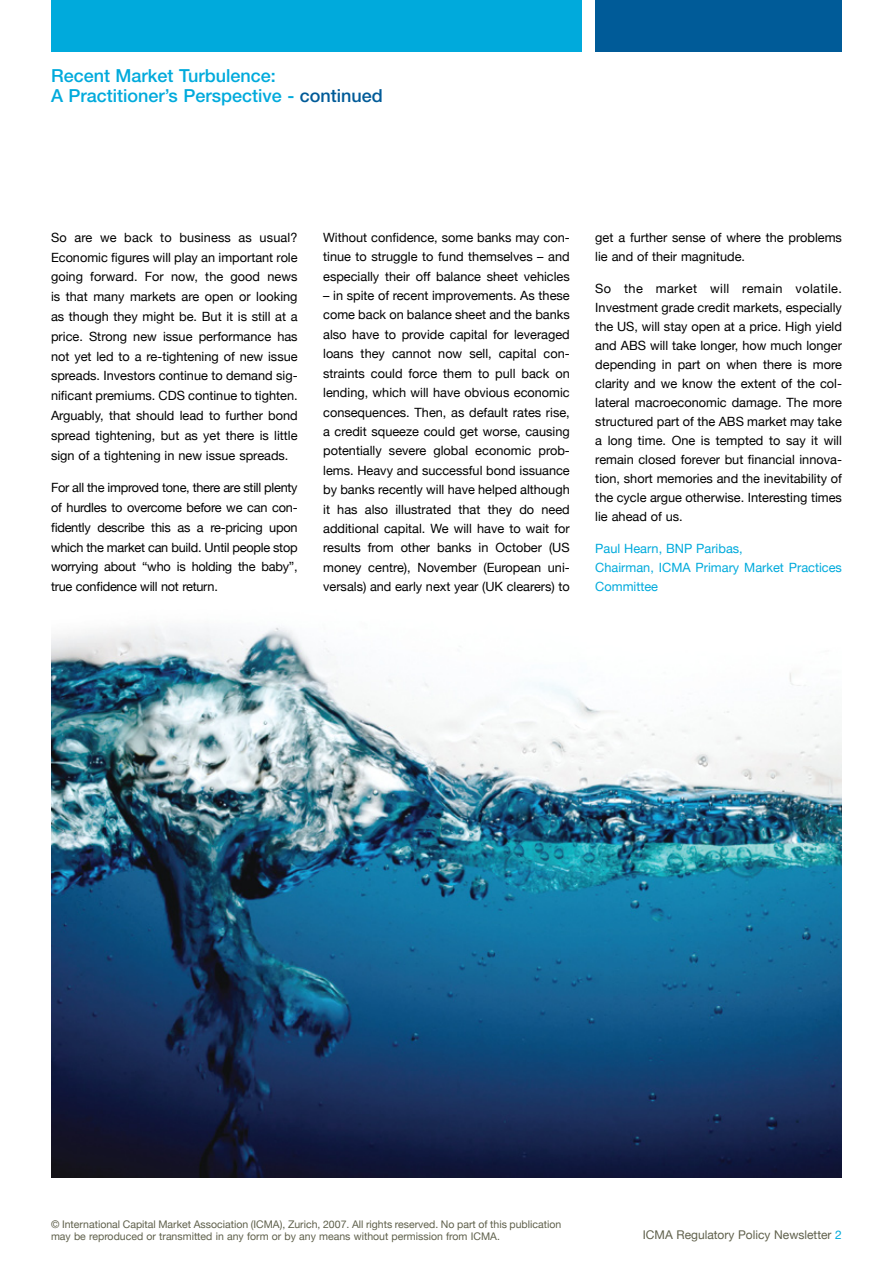
<style>
.page{position:relative;width:893px;height:1263px;background:#fff}
.page>*{position:absolute;margin:0;border:0;box-sizing:border-box;transform-origin:0 0}
.t1{font:500 18px/19.5px "Helvetica Neue";color:#00aadc}
.t2{font:12.75px/19.4px "Helvetica Neue";color:#000;text-align:justify}
.t3{font:12.75px/19px "Helvetica Neue";color:#00aadc}
.t4{font:12px "Helvetica Neue";color:#5f604b}
.t5{font:10.5px/11.2px "Helvetica Neue";color:#5f604b}
.s1{color:#005b98}
.s2{color:#00aadc}
</style>
<div class="page">
<div style="left:51px;top:0;width:531px;height:51px;background:#00aadc"></div>
<div style="left:595px;top:0;width:247px;height:51px;background:#005b98"></div>
<img style="left:51px;top:627px;width:791px;height:551px">
<h1 class="t1" style="left:51px;top:66px;width:333px">Recent Market Turbulence:<br>A Practitioner’s Perspective - <span class="s1">continued</span></h1>
<p class="t2" style="left:51px;top:227px;width:248px;line-height:19.8px">So are we back to business as usual?<br>Economic figures will play an important role going forward. For now, the good news is that many markets are open or looking as though they might be. But it is still at a price. Strong new issue performance has not yet led to a re-tightening of new issue spreads. Investors continue to demand sig&shy;nificant premiums. CDS continue to tighten.<br>Arguably, that should lead to further bond spread tightening, but as yet there is little sign of a tightening in new issue spreads.</p>
<p class="t2" style="left:51px;top:477px;width:248px;line-height:19.8px">For all the improved tone, there are still plenty of hurdles to overcome before we can con&shy;fidently describe this as a re-pricing upon which the market can build. Until people stop worrying about “who is holding the baby”, true confidence will not return.</p>
<p class="t2" style="left:323px;top:227px;width:248px">Without confidence, some banks may con&shy;tinue to struggle to fund themselves – and especially their off balance sheet vehicles</p>
<p class="t2" style="left:323px;top:286px;width:248px">– in spite of recent improvements. As these come back on balance sheet and the banks also have to provide capital for leveraged loans they cannot now sell, capital con&shy;straints could force them to pull back on lending, which will have obvious economic consequences. Then, as default rates rise, a credit squeeze could get worse, causing potentially severe global economic prob&shy;lems. Heavy and successful bond issuance by banks recently will have helped although it has also illustrated that they do need additional capital. We will have to wait for results from other banks in October (US money centre), November (European uni&shy;versals) and early next year (UK clearers) to</p>
<p class="t2" style="left:595px;top:228px;width:248px">get a further sense of where the problems lie and of their magnitude.</p>
<p class="t2" style="left:595px;top:278px;width:248px">So the market will remain volatile.<br>Investment grade credit markets, especially the US, will stay open at a price. High yield and ABS will take longer, how much longer depending in part on when there is more clarity and we know the extent of the col&shy;lateral macroeconomic damage. The more structured part of the ABS market may take a long time. One is tempted to say it will remain closed forever but financial innova&shy;tion, short memories and the inevitability of the cycle argue otherwise. Interesting times lie ahead of us.</p>
<p class="t3" style="left:595px;top:539px;width:248px">Paul Hearn, BNP Paribas,<br>Chairman, ICMA Primary Market Practices<br>Committee</p>
<p class="t5" style="left:51px;top:1219px;width:512px">© International Capital Market Association (ICMA), Zurich, 2007. All rights reserved. No part of this publication may be reproduced or transmitted in any form or by any means without permission from ICMA.</p>
<p class="t4" style="left:643px;top:1228px;width:201px">ICMA Regulatory Policy Newsletter <span class="s2">2</span></p>
</div>
